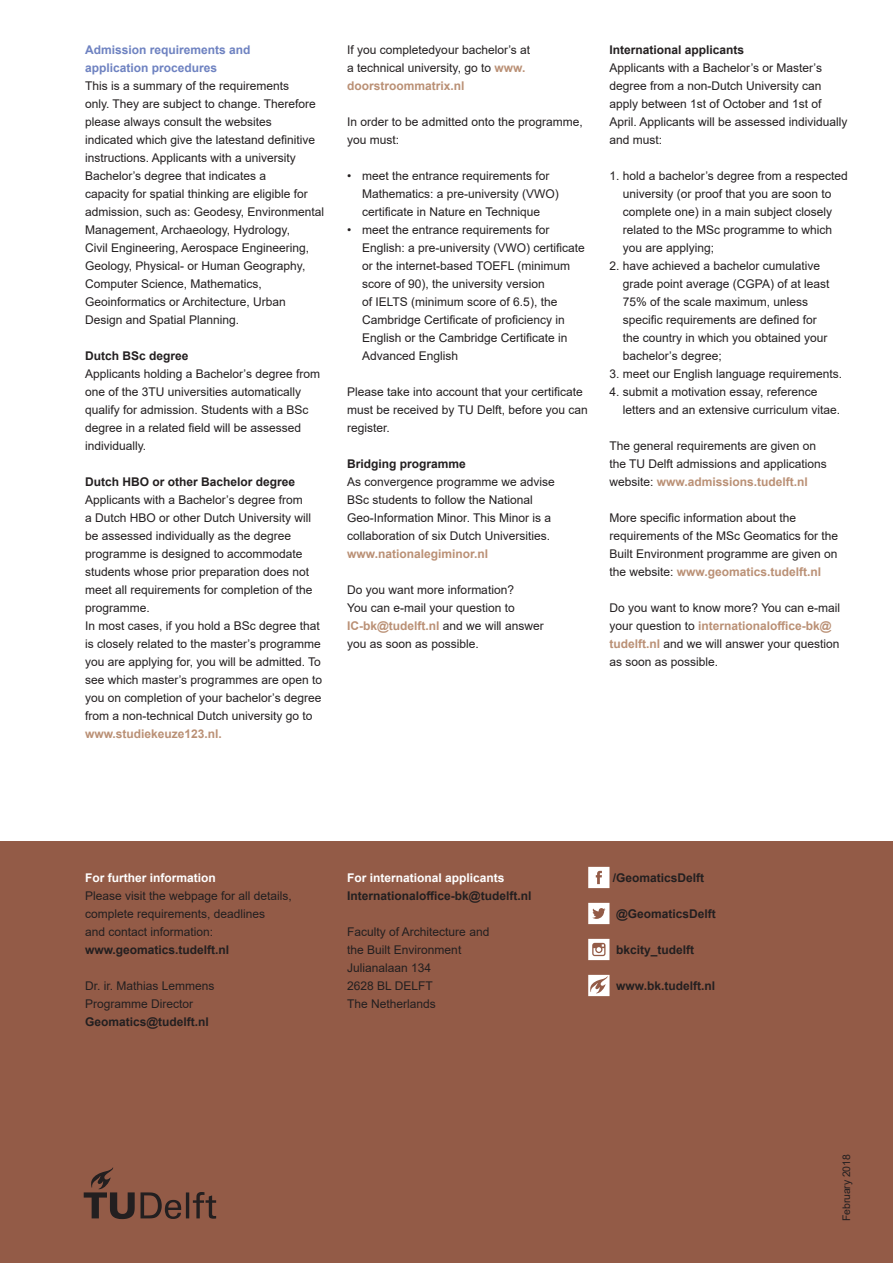
<style>
.page{position:relative;width:893px;height:1263px;background:#fff}
.page>*{position:absolute;margin:0;border:0;box-sizing:border-box;transform-origin:0 0}
._00_Platte_tekst_zwa{font:12px/18px "Arial";color:#231f20}
._00_Platte_tekst_zwa-2{font:700 12px "Arial";color:#231f20}
._04_Subkop_zwart{font:700 12px "Arial";color:#231f20}
._03_Subkop_blauw{font:700 12px "Arial";color:#6e82c1}
._04_Subkop_zwart-2{font:700 12px "Arial";color:#fff}
._00_Platte_tekst_zwa-3{font:700 12px "Arial";color:#ba9075}
._03_Subkop_diap{font:700 12px "Arial";color:#fff}
._00_Platte_tekst_zwa-4{font:10.5px "Arial";letter-spacing:-.01em;color:#231f20}
.s1{font-weight:700;color:#ba9075}
.s2{font-weight:700}
</style>
<div class="page">
<div style="left:0;top:841px;width:893px;height:422px;background:#935b47"></div>
<svg style="left:84px;top:1167px;width:132px;height:52px"></svg>
<svg style="left:588px;top:867px;width:21px;height:21px"></svg>
<svg style="left:588px;top:903px;width:21px;height:21px"></svg>
<svg style="left:588px;top:939px;width:21px;height:21px"></svg>
<svg style="left:588px;top:975px;width:21px;height:21px"></svg>
<p class="_03_Subkop_blauw" style="left:85px;top:41px;width:167px">Admission requirements and</p>
<p class="_03_Subkop_blauw" style="left:85px;top:59px;width:134px">application procedures</p>
<p class="_00_Platte_tekst_zwa" style="left:85px;top:77px;width:206px">This is a summary of the requirements</p>
<p class="_00_Platte_tekst_zwa" style="left:85px;top:95px;width:241px">only. They are subject to change. Therefore please always consult the websites<br>indicated which give the latestand definitive instructions. Applicants with a university Bachelor’s degree that indicates a<br>capacity for spatial thinking are eligible for admission, such as: Geodesy, Environmental Management, Archaeology, Hydrology,</p>
<p class="_00_Platte_tekst_zwa" style="left:85px;top:239px;width:226px">Civil Engineering, Aerospace Engineering, Geology, Physical- or Human Geography, Computer Science, Mathematics, Geoinformatics or Architecture, Urban Design and Spatial Planning.</p>
<p class="_04_Subkop_zwart" style="left:85px;top:347px;width:105px">Dutch BSc degree</p>
<p class="_00_Platte_tekst_zwa" style="left:85px;top:365px;width:237px">Applicants holding a Bachelor’s degree from one of the 3TU universities automatically qualify for admission. Students with a BSc degree in a related field will be assessed individually.</p>
<p class="_04_Subkop_zwart" style="left:85px;top:473px;width:212px">Dutch HBO or other Bachelor degree</p>
<p class="_00_Platte_tekst_zwa" style="left:85px;top:491px;width:229px">Applicants with a Bachelor’s degree from<br>a Dutch HBO or other Dutch University will be assessed individually as the degree programme is designed to accommodate students whose prior preparation does not meet all requirements for completion of the programme.</p>
<p class="_00_Platte_tekst_zwa" style="left:85px;top:617px;width:238px">In most cases, if you hold a BSc degree that is closely related to the master’s programme you are applying for, you will be admitted. To see which master’s programmes are open to you on completion of your bachelor’s degree from a non-technical Dutch university go to <span class="s1">www.studiekeuze123.nl.</span></p>
<p class="_00_Platte_tekst_zwa" style="left:347px;top:41px;width:184px">If you completedyour bachelor’s at a technical university, go to <span class="s1">www. doorstroommatrix.nl</span></p>
<p class="_00_Platte_tekst_zwa" style="left:347px;top:113px;width:237px">In order to be admitted onto the programme, you must:</p>
<p class="_00_Platte_tekst_zwa" style="left:362px;top:167px;width:198px;text-indent:-15px">• meet the entrance requirements for<br>Mathematics: a pre-university (VWO) certificate in Nature en Technique</p>
<p class="_00_Platte_tekst_zwa" style="left:362px;top:221px;width:224px;text-indent:-15px">• meet the entrance requirements for English: a pre-university (VWO) certificate or the internet-based TOEFL (minimum score of 90), the university version<br>of IELTS (minimum score of 6.5), the Cambridge Certificate of proficiency in English or the Cambridge Certificate in Advanced English</p>
<p class="_00_Platte_tekst_zwa" style="left:347px;top:383px;width:242px">Please take into account that your certificate must be received by TU Delft, before you can register.</p>
<p class="_04_Subkop_zwart" style="left:347px;top:455px;width:120px">Bridging programme</p>
<p class="_00_Platte_tekst_zwa" style="left:347px;top:473px;width:209px">As convergence programme we advise BSc students to follow the National Geo-Information Minor. This Minor is a collaboration of six Dutch Universities.</p>
<p class="_00_Platte_tekst_zwa-3" style="left:347px;top:545px;width:142px">www.nationalegiminor.nl</p>
<p class="_00_Platte_tekst_zwa" style="left:347px;top:581px;width:198px">Do you want more information?<br>You can e-mail your question to<br><span class="s1">IC-bk@tudelft.nl</span> and we will answer you as soon as possible.</p>
<p class="_04_Subkop_zwart" style="left:609px;top:41px;width:136px">International applicants</p>
<p class="_00_Platte_tekst_zwa" style="left:609px;top:59px;width:240px">Applicants with a Bachelor’s or Master’s degree from a non-Dutch University can apply between 1st of October and 1st of April. Applicants will be assessed individually and must:</p>
<p class="_00_Platte_tekst_zwa" style="left:623px;top:167px;width:227px;text-indent:-13px">1. hold a bachelor’s degree from a respected university (or proof that you are soon to complete one) in a main subject closely related to the MSc programme to which you are applying;</p>
<p class="_00_Platte_tekst_zwa" style="left:623px;top:257px;width:208px;text-indent:-13px">2. have achieved a bachelor cumulative grade point average (CGPA) of at least 75% of the scale maximum, unless specific requirements are defined for the country in which you obtained your bachelor’s degree;</p>
<p class="_00_Platte_tekst_zwa" style="left:609px;top:365px;width:234px">3. meet our English language requirements.</p>
<p class="_00_Platte_tekst_zwa" style="left:623px;top:383px;width:219px;text-indent:-13px">4. submit a motivation essay, reference letters and an extensive curriculum vitae.</p>
<p class="_00_Platte_tekst_zwa" style="left:609px;top:437px;width:219px">The general requirements are given on the TU Delft admissions and applications website: <span class="s1">www.admissions.tudelft.nl</span></p>
<p class="_00_Platte_tekst_zwa" style="left:609px;top:509px;width:230px">More specific information about the requirements of the MSc Geomatics for the Built Environment programme are given on the website: <span class="s1">www.geomatics.tudelft.nl</span></p>
<p class="_00_Platte_tekst_zwa" style="left:609px;top:599px;width:232px">Do you want to know more? You can e-mail your question to <span class="s1">internationaloffice-bk@ tudelft.nl</span> and we will answer your question as soon as possible.</p>
<p class="_03_Subkop_diap" style="left:85px;top:869px;width:132px">For further information</p>
<p class="_00_Platte_tekst_zwa" style="left:85px;top:887px;width:208px">Please visit the webpage for all details, complete requirements, deadlines<br>and contact information: <span class="s2">www.geomatics.tudelft.nl</span></p>
<p class="_00_Platte_tekst_zwa" style="left:85px;top:977px;width:131px">Dr. ir. Mathias Lemmens</p>
<p class="_00_Platte_tekst_zwa" style="left:85px;top:995px;width:110px">Programme Director</p>
<p class="_00_Platte_tekst_zwa-2" style="left:85px;top:1013px;width:125px">Geomatics@tudelft.nl</p>
<p class="_04_Subkop_zwart-2" style="left:347px;top:869px;width:159px">For international applicants</p>
<p class="_00_Platte_tekst_zwa-2" style="left:347px;top:887px;width:186px">Internationaloffice-bk@tudelft.nl</p>
<p class="_00_Platte_tekst_zwa" style="left:347px;top:923px;width:144px">Faculty of Architecture and the Built Environment</p>
<p class="_00_Platte_tekst_zwa" style="left:347px;top:959px;width:86px">Julianalaan 134</p>
<p class="_00_Platte_tekst_zwa" style="left:347px;top:977px;width:87px">2628 BL DELFT</p>
<p class="_00_Platte_tekst_zwa" style="left:347px;top:995px;width:90px">The Netherlands</p>
<p class="_00_Platte_tekst_zwa-2" style="left:613px;top:869px;width:93px">/GeomaticsDelft</p>
<p class="_00_Platte_tekst_zwa-2" style="left:616px;top:905px;width:101px">@GeomaticsDelft</p>
<p class="_00_Platte_tekst_zwa-2" style="left:616px;top:941px;width:80px">bkcity_tudelft</p>
<p class="_00_Platte_tekst_zwa-2" style="left:616px;top:977px;width:100px">www.bk.tudelft.nl</p>
<p class="_00_Platte_tekst_zwa-4" style="left:839px;top:1221px;width:69px;rotate:-90deg">February 2018</p>
</div>
